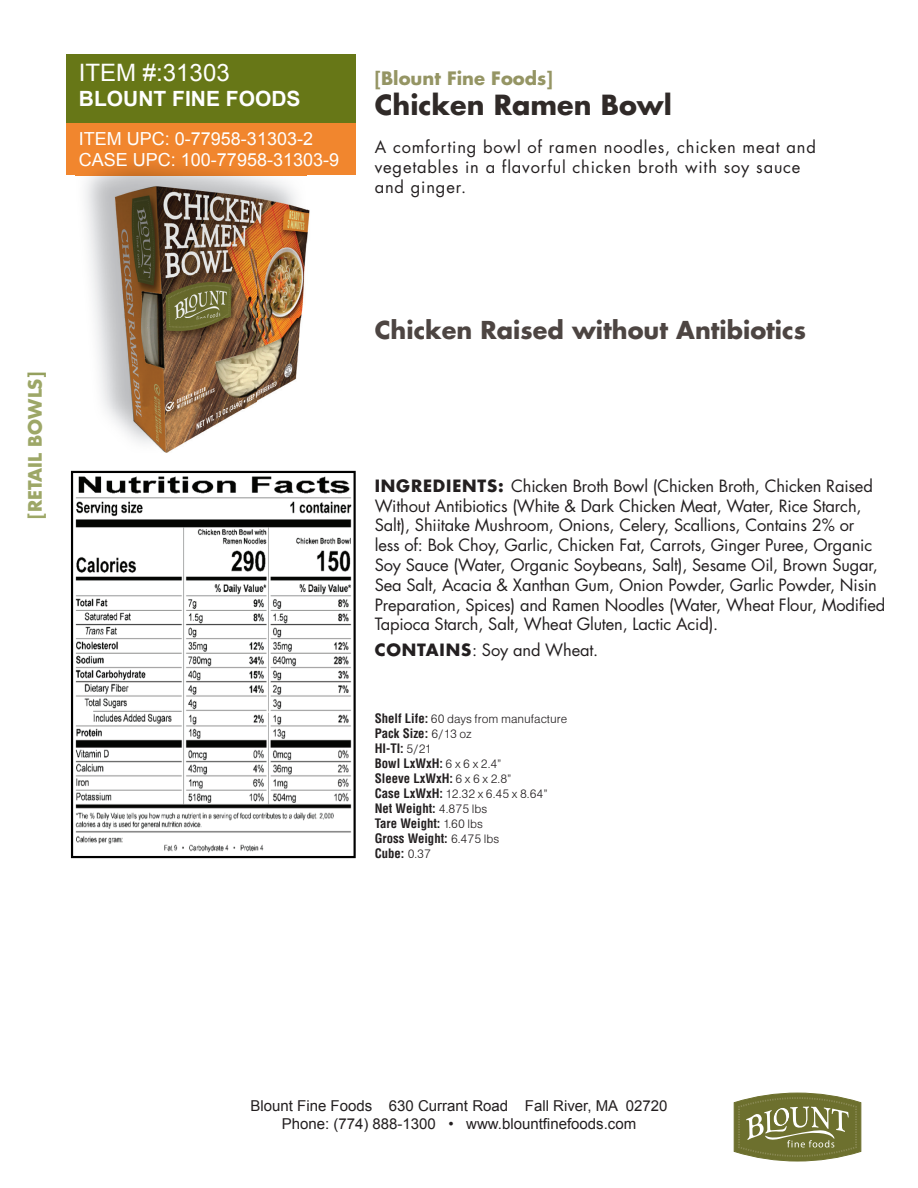
<style>
.page{position:relative;width:918px;height:1188px;background:#fff}
.page>*{position:absolute;margin:0;border:0;box-sizing:border-box;transform-origin:0 0}
.t1{font:700 27px "Futura";color:#302a28}
.t2{font:700 27px "Arial";color:#fff}
.t3{font:700 24px "Futura";color:#4d4542}
.t4{font:24px "Arial";color:#fff}
.t5{font:700 21px "Arial";color:#fff}
.t6{font:18px/21.6px "Arial";color:#fff}
.t7{font:700 18px "Futura";color:#959564}
.t8{font:700 18px "Futura";color:#9da767}
.t9{font:16.5px/19.8px "Futura";letter-spacing:-.01em;color:#231f20}
.t10{font:16.5px/19.8px "Futura";letter-spacing:.05em;color:#231f20}
.t11{font:15px/18px "Arial";color:#231f20;text-align:center}
.t12{font:700 condensed 12.75px/15px "Helvetica";color:#231f20}
.t13{font:12.75px "Helvetica Lgt";color:#231f20}
.s1{color:#95a05e}
.s2{font-weight:700}
.s3{font-family:"Helvetica";font-weight:700;font-stretch:condensed}
.s4{font-family:"Helvetica Lgt";font-weight:400;font-stretch:normal}
</style>
<div class="page">
<div style="left:66px;top:54px;width:290px;height:70px;background:#677717"></div>
<div style="left:66px;top:124px;width:290px;height:51px;background:#f1862e"></div>
<img style="left:76px;top:162px;width:231px;height:247px">
<img style="left:257px;top:184px;width:53px;height:135px">
<img style="left:106px;top:184px;width:151px;height:269px">
<img style="left:257px;top:319px;width:50px;height:90px">
<svg style="left:734px;top:1093px;width:127px;height:68px;background:#898c57"></svg>
<img style="left:75px;top:476px;width:277px;height:377px">
<div style="left:71px;top:471px;width:285px;height:387px;border:2px solid #000"></div>
<h2 class="t4" style="left:79px;top:57px;width:152px">ITEM #:31303</h2>
<p class="t5" style="left:79px;top:87px;width:223px">BLOUNT FINE FOODS</p>
<h2 class="t4" style="left:163px;top:59px;width:68px">75090</h2>
<h1 class="t2" style="left:79px;top:91px;width:216px">BLOUNT SOUPS</h1>
<p class="t6" style="left:79px;top:128px;width:262px">ITEM UPC: 0-77958-31303-2<br>CASE UPC: 100-77958-31303-9</p>
<p class="t7" style="left:375px;top:66px;width:179px">[Blount Fine Foods]</p>
<h1 class="t1" style="left:375px;top:86px;width:299px">Chicken Ramen Bowl</h1>
<p class="t10" style="left:375px;top:138px;width:443px">A comforting bowl of ramen noodles, chicken meat and vegetables in a flavorful chicken broth with soy sauce and ginger.</p>
<p class="t8" style="left:23px;top:519px;width:148px;rotate:-90deg">[RETAIL BOWLS<span class="s1">]</span></p>
<h2 class="t3" style="left:375px;top:314px;width:433px">Chicken Raised without Antibiotics</h2>
<p class="t9" style="left:375px;top:476px;width:512px"><span class="s2">INGREDIENTS:</span> Chicken Broth Bowl (Chicken Broth, Chicken Raised Without Antibiotics (White &amp; Dark Chicken Meat, Water, Rice Starch, Salt), Shiitake Mushroom, Onions, Celery, Scallions, Contains 2% or<br>less of: Bok Choy, Garlic, Chicken Fat, Carrots, Ginger Puree, Organic Soy Sauce (Water, Organic Soybeans, Salt), Sesame Oil, Brown Sugar, Sea Salt, Acacia &amp; Xanthan Gum, Onion Powder, Garlic Powder, Nisin Preparation, Spices) and Ramen Noodles (Water, Wheat Flour, Modified Tapioca Starch, Salt, Wheat Gluten, Lactic Acid).</p>
<p class="t9" style="left:375px;top:640px;width:225px"><span class="s2">CONTAINS</span>: Soy and Wheat.</p>
<p class="t13" style="left:375px;top:710px;width:194px"><span class="s3">Shelf Life:</span> 60 days from manufacture</p>
<p class="t12" style="left:375px;top:726px;width:138px">Pack Size: <span class="s4">6/13 oz<br></span>HI-TI: <span class="s4">5/21<br></span>Bowl LxWxH: <span class="s4">6 x 6 x 2.4”<br></span>Sleeve LxWxH: <span class="s4">6 x 6 x 2.8”</span></p>
<p class="t13" style="left:375px;top:785px;width:175px"><span class="s3">Case LxWxH:</span> 12.32 x 6.45 x 8.64”</p>
<p class="t12" style="left:375px;top:801px;width:126px">Net Weight: <span class="s4">4.875 lbs<br></span>Tare Weight: <span class="s4">1.60 lbs<br></span>Gross Weight: <span class="s4">6.475 lbs<br></span>Cube: <span class="s4">0.37</span></p>
<p class="t11" style="left:251px;top:1097px;width:418px">Blount Fine Foods 630 Currant Road Fall River, MA 02720<br>Phone: (774) 888-1300 • www.blountfinefoods.com</p>
</div>
